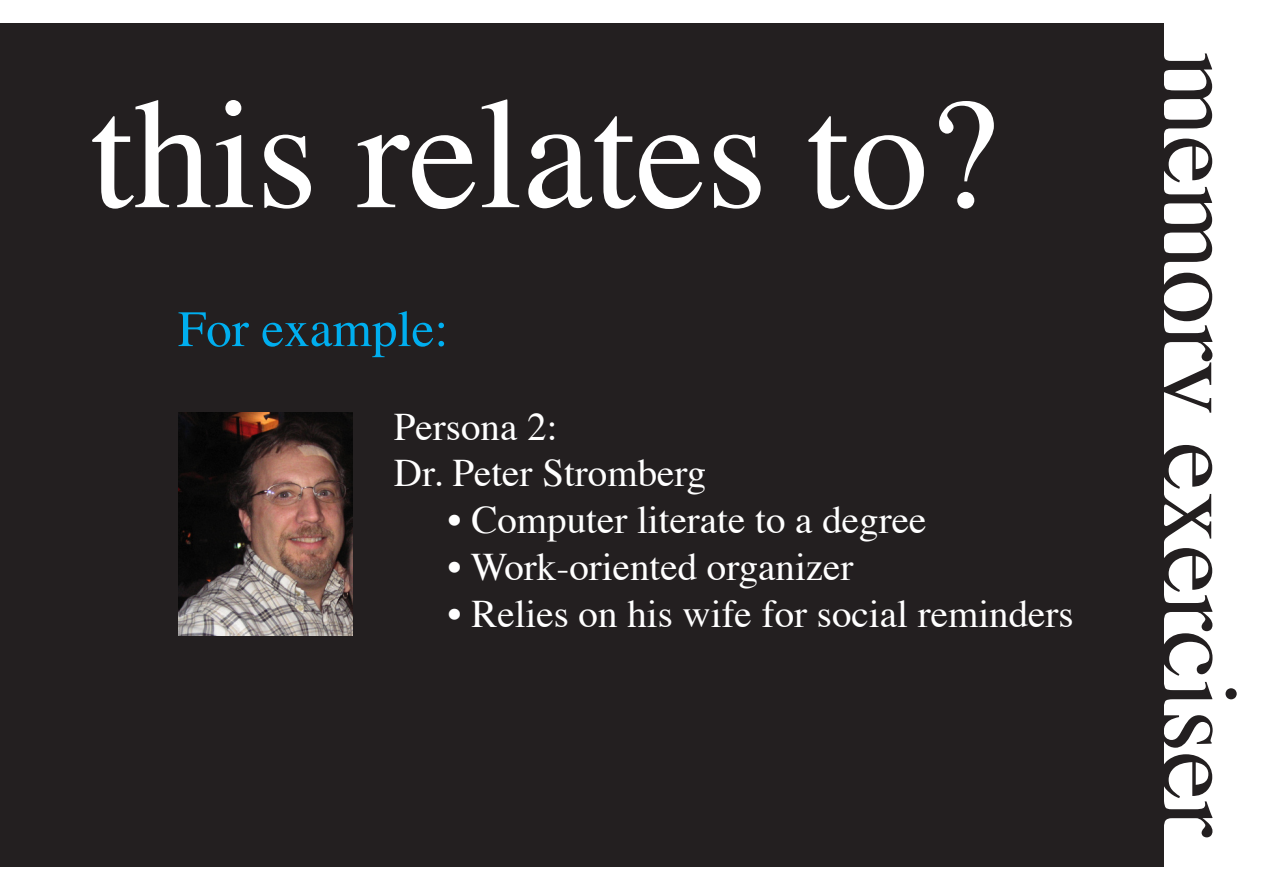
<style>
.page{position:relative;width:1263px;height:893px;background:#fff}
.page>*{position:absolute;margin:0;border:0;box-sizing:border-box;transform-origin:0 0}
.t1{font:157.2px "Times";color:#fff}
.t2{font:109.2px "Times";color:#231f20}
.t3{font:51px "Times";color:#00aeef}
.t4{font:39px "Times";color:#fff}
</style>
<div class="page">
<div style="left:0;top:23px;width:1163px;height:844px;background:#231f20"></div>
<img style="left:178px;top:412px;width:174px;height:223px">
<p class="t1" style="left:90px;top:7px;width:910px">this relates to?</p>
<p class="t3" style="left:178px;top:281px;width:272px">For example:</p>
<p class="t4" style="left:394px;top:390px;width:165px">Persona 2:</p>
<p class="t4" style="left:394px;top:437px;width:314px">Dr. Peter Stromberg</p>
<p class="t4" style="left:448px;top:484px;width:480px">• Computer literate to a degree</p>
<p class="t4" style="left:448px;top:530px;width:407px">• Work-oriented organizer</p>
<p class="t4" style="left:448px;top:577px;width:627px">• Relies on his wife for social reminders</p>
<p class="t2" style="left:1301px;top:51px;width:787px;rotate:90deg">memory exerciser</p>
</div>
